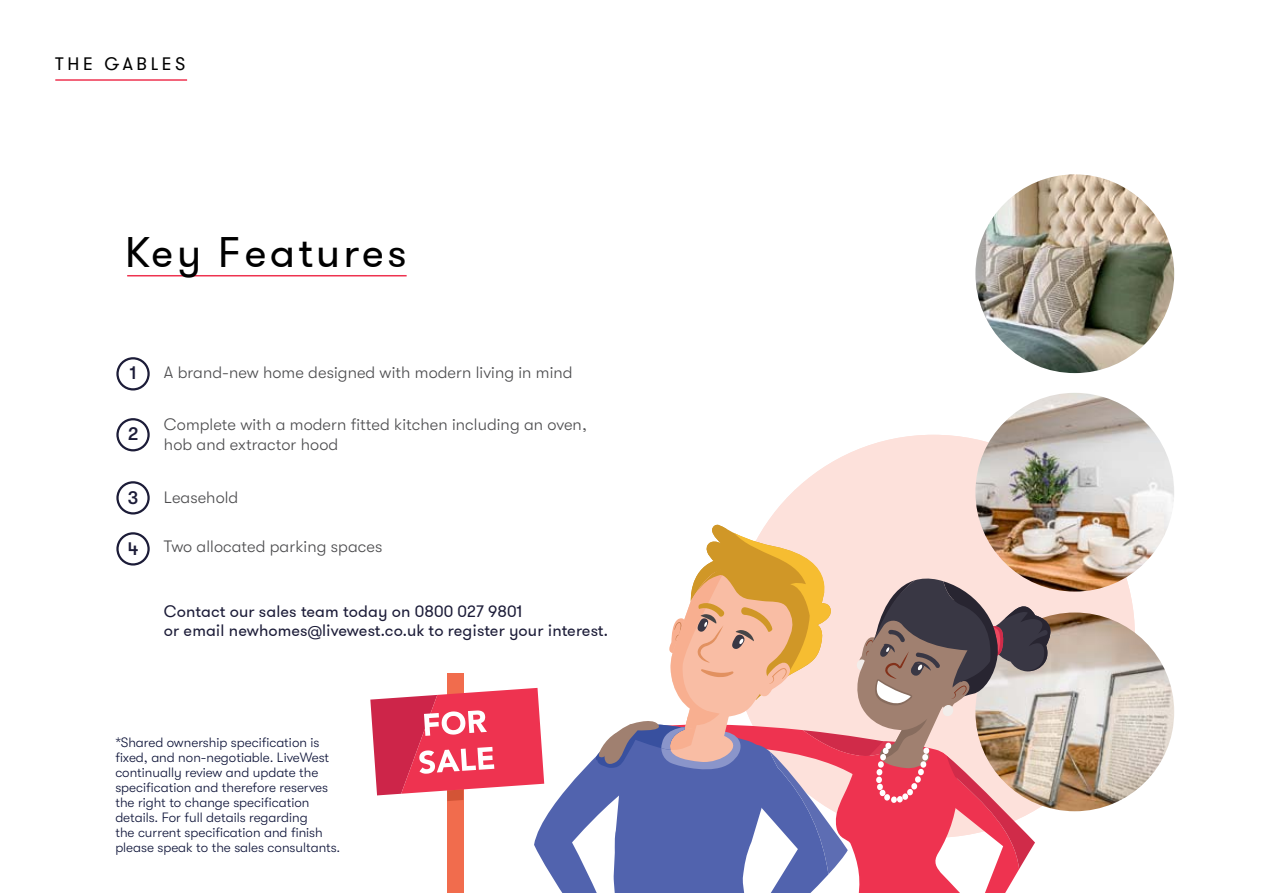
<style>
.page{position:relative;width:1263px;height:893px;background:#fff}
.page>*{position:absolute;margin:0;border:0;box-sizing:border-box;transform-origin:0 0}
.t1{font:42.6px "GT Walsheim";letter-spacing:.075em;color:#000}
.t2{font:500 18.6px "GT Walsheim";color:#1c1c38}
.t3{font:18px "GT Walsheim";letter-spacing:.2em;color:#000}
.t4{font:300 16.5px/19.5px "GT Walsheim";letter-spacing:.005em;color:#4d4d4f}
.t5{font:16.5px/19.5px "GT Walsheim";letter-spacing:.005em;color:#1c1c38}
.t6{font:300 13.5px/15px "GT Walsheim";color:#0d1338}
</style>
<div class="page">
<div style="left:732px;top:435px;width:403px;height:403px;background:#fde1db;border-radius:50%"></div>
<hr style="left:127px;top:275px;width:280px;height:1px;background:#ee3350">
<img style="left:975px;top:174px;width:199px;height:199px;border-radius:99px">
<img style="left:975px;top:393px;width:199px;height:199px;border-radius:99px">
<img style="left:975px;top:612px;width:199px;height:199px;border-radius:99px">
<svg style="left:370px;top:520px;width:685px;height:373px"></svg>
<hr style="left:55px;top:79px;width:132px;height:2px;background:#ee3350">
<div style="left:116px;top:357px;width:34px;height:33px;border:2px solid #1c1c38;border-radius:50%"></div>
<div style="left:116px;top:418px;width:34px;height:33px;border:2px solid #1c1c38;border-radius:50%"></div>
<div style="left:116px;top:481px;width:34px;height:33px;border:2px solid #1c1c38;border-radius:50%"></div>
<div style="left:116px;top:532px;width:34px;height:34px;border:2px solid #1c1c38;border-radius:50%"></div>
<h3 class="t3" style="left:55px;top:53px;width:130px">Th e Gabl es</h3>
<h1 class="t1" style="left:125px;top:225px;width:283px">Key Features</h1>
<h2 class="t2" style="left:130px;top:363px;width:9px">1</h2>
<h2 class="t2" style="left:128px;top:424px;width:12px">2</h2>
<h2 class="t2" style="left:128px;top:487px;width:12px">3</h2>
<h2 class="t2" style="left:128px;top:538px;width:12px">4</h2>
<p class="t4" style="left:164px;top:363px;width:410px">A brand-new home designed with modern living in mind</p>
<p class="t4" style="left:164px;top:415px;width:424px">Complete with a modern fitted kitchen including an oven, hob and extractor hood</p>
<p class="t4" style="left:164px;top:487px;width:76px">Leasehold</p>
<p class="t4" style="left:164px;top:537px;width:220px">Two allocated parking spaces</p>
<p class="t5" style="left:164px;top:601px;width:445px">Contact our sales team today on 0800 027 9801<br>or email newhomes@livewest.co.uk to register your interest.</p>
<p class="t6" style="left:115px;top:734px;width:226px">*Shared ownership specification is fixed, and non-negotiable. LiveWest continually review and update the specification and therefore reserves the right to change specification details. For full details regarding<br>the current specification and finish please speak to the sales consultants.</p>
</div>
